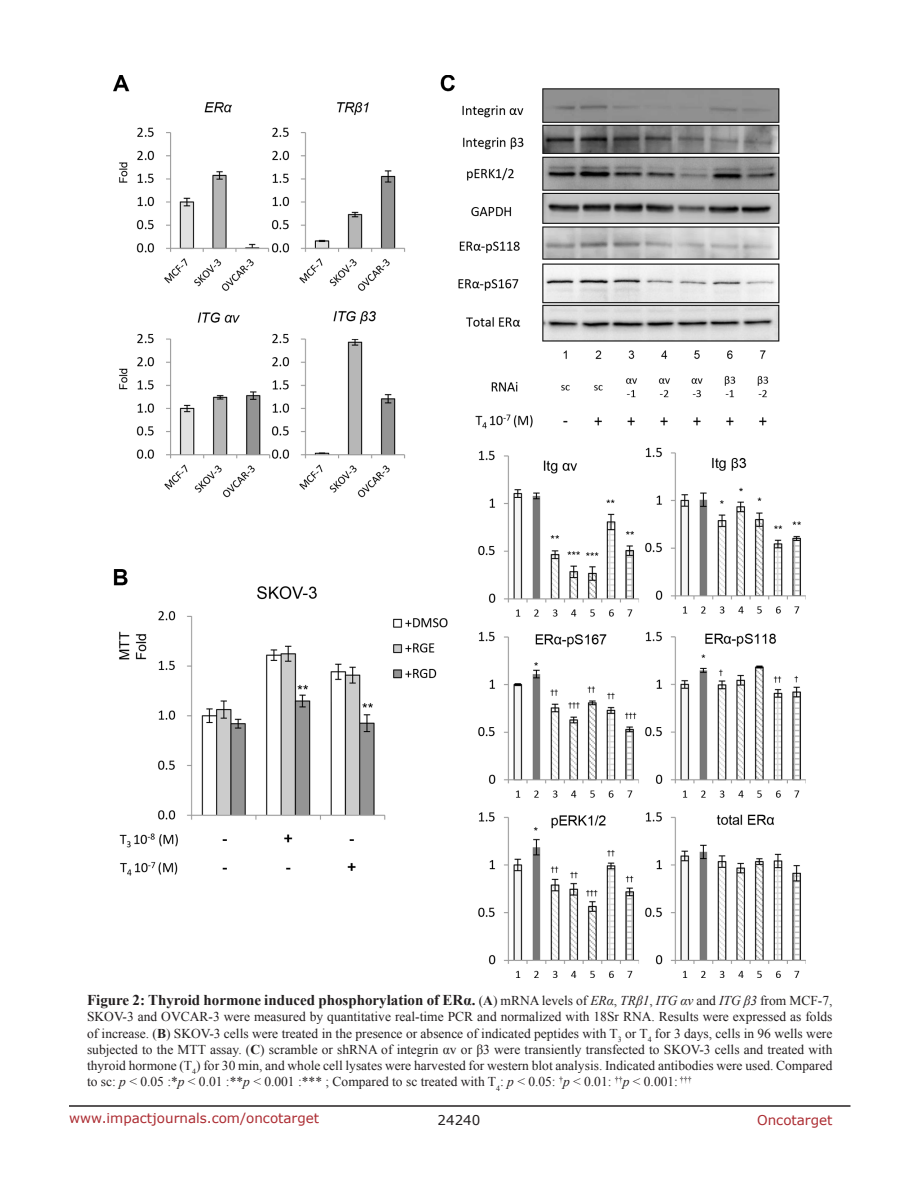
<style>
.page{position:relative;width:918px;height:1188px;background:#fff}
.page>*{position:absolute;margin:0;border:0;box-sizing:border-box;transform-origin:0 0}
.FigureText{font:700 15px "Times New Roman";color:#231f20}
.FigureText-2{font:13.5px/16.2px "Times New Roman";color:#231f20;text-align:justify}
.t1{font:13.5px "Verdana";color:#ac2b31}
.t2{font:13.5px "Verdana";color:#231f20}
.s1{font-weight:400;font-size:13.5px}
.s2{font-size:13.5px}
.s3{font-weight:400;font-style:italic;font-size:13.5px}
.s4{font-weight:700}
.s5{font-style:italic}
</style>
<div class="page">
<hr style="left:69px;top:1105px;width:781px;height:2px;background:#231f20">
<img style="left:114px;top:76px;width:692px;height:901px">
<p class="FigureText" style="left:87px;top:990px;width:747px">Figure 2: Thyroid hormone induced phosphorylation of ERα. <span class="s1">(</span><span class="s2">A</span><span class="s1">) mRNA levels of</span> <span class="s3">ERα</span><span class="s1">,</span> <span class="s3">TRβ1</span><span class="s1">,</span> <span class="s3">ITG αv</span> <span class="s1">and</span> <span class="s3">ITG β3</span> <span class="s1">from MCF-7,</span></p>
<p class="FigureText-2" style="left:87px;top:1009px;width:747px">SKOV-3 and OVCAR-3 were measured by quantitative real-time PCR and normalized with 18Sr RNA. Results were expressed as folds of increase. (<span class="s4">B</span>) SKOV-3 cells were treated in the presence or absence of indicated peptides with T<sub>3</sub> or T<sub>4</sub> for 3 days, cells in 96 wells were subjected to the MTT assay. (<span class="s4">C</span>) scramble or shRNA of integrin αv or β3 were transiently transfected to SKOV-3 cells and treated with thyroid hormone (T<sub>4</sub>) for 30 min, and whole cell lysates were harvested for western blot analysis. Indicated antibodies were used. Compared to sc: <span class="s5">p</span> &lt; 0.05 :*<span class="s5">p</span> &lt; 0.01 :**<span class="s5">p</span> &lt; 0.001 :*** ; Compared to sc treated with T<sub>4</sub>: <span class="s5">p</span> &lt; 0.05: <sup>†</sup><span class="s5">p</span> &lt; 0.01: <sup>††</sup><span class="s5">p</span> &lt; 0.001: <sup>†††</sup></p>
<p class="t1" style="left:69px;top:1109px;width:252px">www.impactjournals.com/oncotarget</p>
<p class="t2" style="left:438px;top:1111px;width:44px">24240</p>
<p class="t1" style="left:757px;top:1111px;width:77px">Oncotarget</p>
</div>
